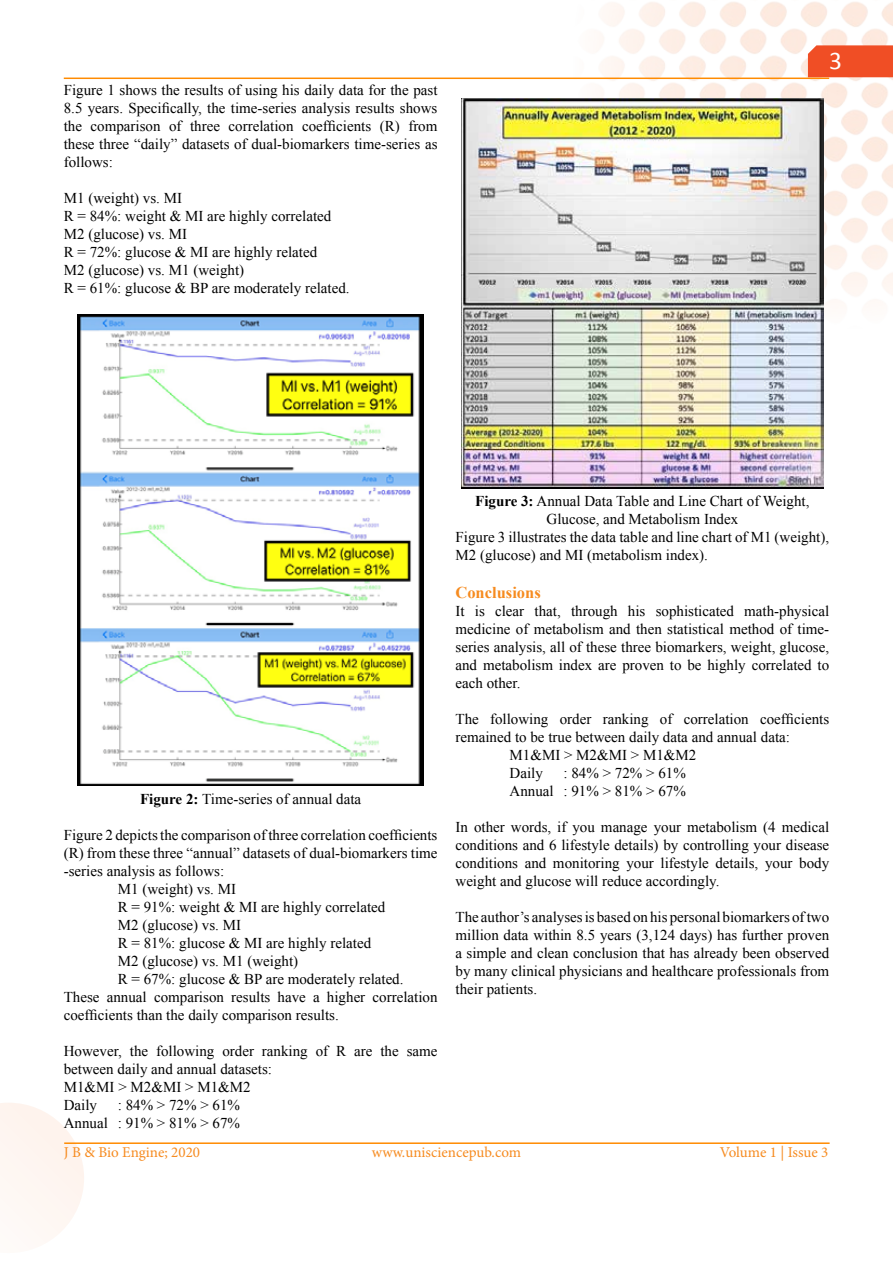
<style>
.page{position:relative;width:893px;height:1263px;background:#fff}
.page>*{position:absolute;margin:0;border:0;box-sizing:border-box;transform-origin:0 0}
.t1{font:25.5px "Calibri";color:#fff}
.t2{font:700 16.5px "Times New Roman";color:#f68b1f}
.t3{font:15px/18px "Times New Roman";color:#000;text-align:justify}
.t4{font:15px "Minion Pro";color:#f68b20}
.s1{font-weight:700}
</style>
<div class="page">
<svg style="left:0;top:1103px;width:84px;height:135px"></svg>
<img style="left:571px;top:2px;width:322px;height:327px">
<div style="left:808px;top:45px;width:85px;height:32px;background:#f04e25"></div>
<hr style="left:64px;top:1142px;width:766px;height:2px;background:#ff8b01">
<hr style="left:64px;top:78px;width:765px;height:1px;background:#ff8b01">
<img style="left:78px;top:314px;width:346px;height:472px">
<img style="left:462px;top:98px;width:361px;height:390px">
<p class="t3" style="left:64px;top:81px;width:375px">Figure 1 shows the results of using his daily data for the past 8.5 years. Specifically, the time-series analysis results shows the comparison of three correlation coefficients (R) from these three “daily” datasets of dual-biomarkers time-series as follows:</p>
<p class="t3" style="left:64px;top:189px;width:287px;text-align:left">M1 (weight) vs. MI<br>R = 84%: weight &amp; MI are highly correlated<br>M2 (glucose) vs. MI<br>R = 72%: glucose &amp; MI are highly related<br>M2 (glucose) vs. M1 (weight)<br>R = 61%: glucose &amp; BP are moderately related.</p>
<h1 class="t1" style="left:829px;top:44px;width:14px">3</h1>
<p class="t3" style="left:140px;top:789px;width:223px"><span class="s1">Figure 2:</span> Time-series of annual data</p>
<p class="t3" style="left:64px;top:825px;width:375px">Figure 2 depicts the comparison of three correlation coefficients</p>
<p class="t3" style="left:64px;top:843px;width:375px">(R) from these three “annual” datasets of dual-biomarkers time</p>
<p class="t3" style="left:64px;top:861px;width:162px">-series analysis as follows:</p>
<p class="t3" style="left:118px;top:879px;width:120px">M1 (weight) vs. MI</p>
<p class="t3" style="left:118px;top:897px;width:269px">R = 91%: weight &amp; MI are highly correlated</p>
<p class="t3" style="left:118px;top:915px;width:125px">M2 (glucose) vs. MI</p>
<p class="t3" style="left:118px;top:933px;width:255px">R = 81%: glucose &amp; MI are highly related</p>
<p class="t3" style="left:118px;top:951px;width:182px">M2 (glucose) vs. M1 (weight)</p>
<p class="t3" style="left:118px;top:969px;width:287px">R = 67%: glucose &amp; BP are moderately related.</p>
<p class="t3" style="left:64px;top:987px;width:375px">These annual comparison results have a higher correlation</p>
<p class="t3" style="left:64px;top:1005px;width:276px">coefficients than the daily comparison results.</p>
<p class="t3" style="left:64px;top:1041px;width:375px;text-align:left">However, the following order ranking of R are the same between daily and annual datasets:<br>M1&amp;MI &gt; M2&amp;MI &gt; M1&amp;M2<br>Daily</p>
<p class="t3" style="left:64px;top:1095px;width:178px;text-align:right">: 84% &gt; 72% &gt; 61%<br>Annual : 91% &gt; 81% &gt; 67%</p>
<p class="t3" style="left:475px;top:492px;width:336px"><span class="s1">Figure 3:</span> Annual Data Table and Line Chart of Weight,</p>
<p class="t3" style="left:546px;top:510px;width:193px">Glucose, and Metabolism Index</p>
<p class="t3" style="left:455px;top:528px;width:375px">Figure 3 illustrates the data table and line chart of M1 (weight),</p>
<p class="t3" style="left:455px;top:546px;width:254px">M2 (glucose) and MI (metabolism index).</p>
<p class="t2" style="left:455px;top:581px;width:87px">Conclusions</p>
<p class="t3" style="left:455px;top:602px;width:375px">It is clear that, through his sophisticated math-physical medicine of metabolism and then statistical method of time&shy;series analysis, all of these three biomarkers, weight, glucose, and metabolism index are proven to be highly correlated to each other.</p>
<p class="t3" style="left:455px;top:710px;width:375px">The following order ranking of correlation coefficients</p>
<p class="t3" style="left:455px;top:728px;width:336px">remained to be true between daily data and annual data:</p>
<p class="t3" style="left:509px;top:746px;width:188px">M1&amp;MI &gt; M2&amp;MI &gt; M1&amp;M2</p>
<p class="t3" style="left:509px;top:764px;width:35px">Daily</p>
<p class="t3" style="left:509px;top:764px;width:178px;text-align:right">: 84% &gt; 72% &gt; 61%<br>Annual : 91% &gt; 81% &gt; 67%</p>
<p class="t3" style="left:455px;top:818px;width:375px">In other words, if you manage your metabolism (4 medical conditions and 6 lifestyle details) by controlling your disease conditions and monitoring your lifestyle details, your body weight and glucose will reduce accordingly.</p>
<p class="t3" style="left:455px;top:908px;width:375px">The author’s analyses is based on his personal biomarkers of two million data within 8.5 years (3,124 days) has further proven a simple and clean conclusion that has already been observed by many clinical physicians and healthcare professionals from their patients.</p>
<p class="t4" style="left:64px;top:1142px;width:138px">J B &amp; Bio Engine; 2020</p>
<p class="t4" style="left:372px;top:1142px;width:151px">www.unisciencepub.com</p>
<p class="t4" style="left:720px;top:1142px;width:110px">Volume 1 | Issue 3</p>
</div>
